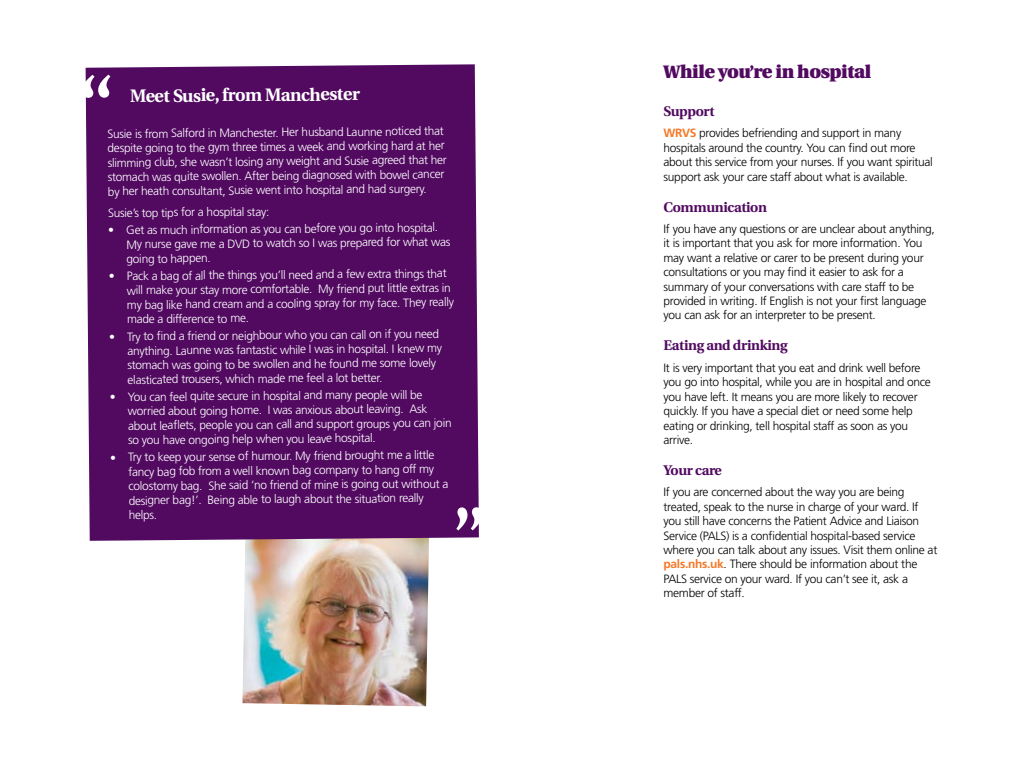
<style>
.page{position:relative;width:1024px;height:768px;background:#fff}
.page>*{position:absolute;margin:0;border:0;box-sizing:border-box;transform-origin:0 0}
.t1{font:18px "Utopia Bold Os F";color:#fff}
.t2{font:18px "Utopia Black Os F";letter-spacing:-.025em;color:#520a61}
.t3{font:700 14px "Utopia";letter-spacing:-.025em;color:#520a61}
.t4{font:300 12px/14.4px "Frutiger LT Std";letter-spacing:-.035em;color:#fff}
.t5{font:300 12px/14.4px "Frutiger LT Std";letter-spacing:-.025em;color:#000}
.s1{font-weight:700;color:#f47929}
</style>
<div class="page">
<img style="left:242px;top:541px;width:187px;height:165px">
<div style="left:86px;top:64px;width:393px;height:477px;background:#520a61"></div>
<h1 class="t1" style="left:130px;top:87px;width:231px;rotate:-1deg">Meet Susie, from Manchester</h1>
<p class="t4" style="left:107px;top:125px;width:341px">Susie is from Salford in Manchester. Her husband Launne noticed that despite going to the gym three times a week and working hard at her slimming club, she wasn’t losing any weight and Susie agreed that her stomach was quite swollen. After being diagnosed with bowel cancer by her heath consultant, Susie went into hospital and had surgery.</p>
<p class="t4" style="left:108px;top:205px;width:163px">Susie’s top tips for a hospital stay:</p>
<p class="t4" style="left:126px;top:222px;width:326px;text-indent:-18px">• Get as much information as you can before you go into hospital.<br>My nurse gave me a DVD to watch so I was prepared for what was</p>
<p class="t4" style="left:127px;top:251px;width:86px">going to happen.</p>
<p class="t4" style="left:127px;top:268px;width:329px;line-height:14.7px;text-indent:-18px">• Pack a bag of all the things you’ll need and a few extra things that will make your stay more comfortable. My friend put little extras in my bag like hand cream and a cooling spray for my face. They really made a difference to me.</p>
<p class="t4" style="left:127px;top:328px;width:316px;text-indent:-18px">• Try to find a friend or neighbour who you can call on if you need anything. Launne was fantastic while I was in hospital. I knew my stomach was going to be swollen and he found me some lovely elasticated trousers, which made me feel a lot better.</p>
<p class="t4" style="left:128px;top:389px;width:325px;text-indent:-18px">• You can feel quite secure in hospital and many people will be worried about going home. I was anxious about leaving. Ask about leaflets, people you can call and support groups you can join so you have ongoing help when you leave hospital.</p>
<p class="t4" style="left:128px;top:449px;width:322px;text-indent:-18px">• Try to keep your sense of humour. My friend brought me a little fancy bag fob from a well known bag company to hang off my colostomy bag. She said ‘no friend of mine is going out without a designer bag!’. Being able to laugh about the situation really</p>
<p class="t4" style="left:129px;top:508px;width:30px">helps.</p>
<h1 class="t2" style="left:664px;top:61px;width:209px">While you’re in hospital</h1>
<p class="t3" style="left:664px;top:103px;width:53px">Support</p>
<p class="t5" style="left:664px;top:126px;width:271px"><span class="s1">WRVS</span> provides befriending and support in many hospitals around the country. You can find out more about this service from your nurses. If you want spiritual support ask your care staff about what is available.</p>
<p class="t3" style="left:664px;top:199px;width:105px">Communication</p>
<p class="t5" style="left:664px;top:222px;width:273px">If you have any questions or are unclear about anything, it is important that you ask for more information. You may want a relative or carer to be present during your consultations or you may find it easier to ask for a summary of your conversations with care staff to be provided in writing. If English is not your first language you can ask for an interpreter to be present.</p>
<p class="t3" style="left:664px;top:338px;width:126px">Eating and drinking</p>
<p class="t5" style="left:664px;top:361px;width:269px">It is very important that you eat and drink well before you go into hospital, while you are in hospital and once you have left. It means you are more likely to recover quickly. If you have a special diet or need some help eating or drinking, tell hospital staff as soon as you arrive.</p>
<p class="t3" style="left:664px;top:462px;width:60px">Your care</p>
<p class="t5" style="left:664px;top:485px;width:275px">If you are concerned about the way you are being treated, speak to the nurse in charge of your ward. If you still have concerns the Patient Advice and Liaison Service (PALS) is a confidential hospital-based service where you can talk about any issues. Visit them online at <span class="s1">pals.nhs.uk</span>. There should be information about the PALS service on your ward. If you can’t see it, ask a member of staff.</p>
</div>
